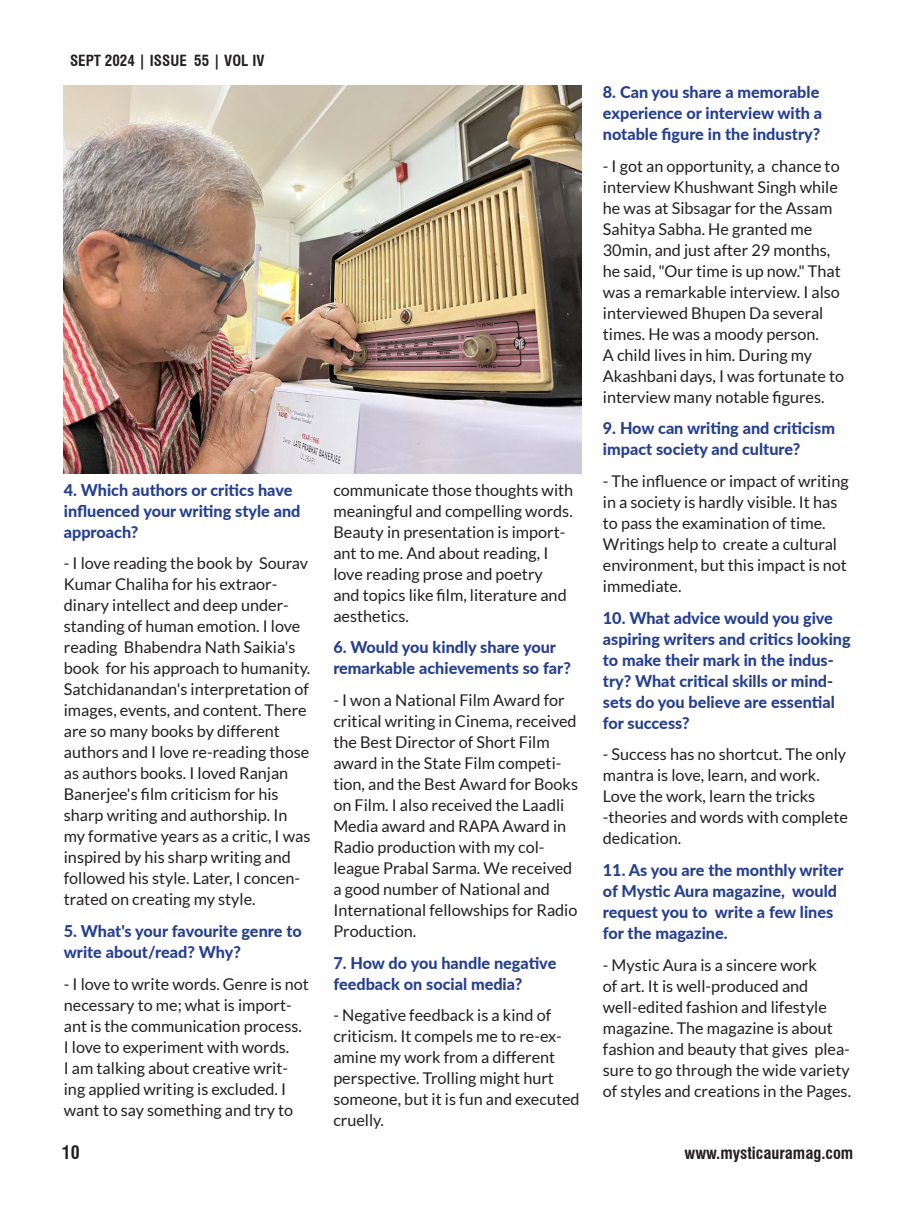
<style>
.page{position:relative;width:915px;height:1212px;background:#fff}
.page>*{position:absolute;margin:0;border:0;box-sizing:border-box;transform-origin:0 0}
.t1{font:700 condensed 18px "Swiss 721 BT";color:#231f20}
.t2{font:700 condensed 16.5px "Swiss 721 BT";color:#231f20}
.t3{font:16.2px/21px "Lato";color:#231f20}
.t4{font:800 16.2px/21px "Lato";color:#253f8e}
.t5{font:700 condensed 15px "Swiss 721 BT";color:#231f20}
</style>
<div class="page">
<img style="left:64px;top:85px;width:517px;height:388px">
<p class="t5" style="left:70px;top:51px;width:196px">Sept 2024 | Issue 55 | Vol IV</p>
<p class="t4" style="left:64px;top:479px;width:238px">4. Which authors or critics have influenced your writing style and approach?</p>
<p class="t3" style="left:64px;top:553px;width:248px">- I love reading the book by Sourav Kumar Chaliha for his extraor&shy;dinary intellect and deep under&shy;standing of human emotion. I love reading Bhabendra Nath Saikia's book for his approach to humanity.<br>Satchidanandan's interpretation of images, events, and content. There are so many books by different authors and I love re-reading those as authors books. I loved Ranjan Banerjee's film criticism for his sharp writing and authorship. In my formative years as a critic, I was inspired by his sharp writing and followed his style. Later, I concen&shy;trated on creating my style.</p>
<p class="t4" style="left:64px;top:920px;width:239px">5. What's your favourite genre to write about/read? Why?</p>
<p class="t3" style="left:64px;top:973px;width:246px">- I love to write words. Genre is not necessary to me; what is import&shy;ant is the communication process.<br>I love to experiment with words.<br>I am talking about creative writ&shy;ing applied writing is excluded. I want to say something and try to</p>
<p class="t3" style="left:333px;top:479px;width:241px">communicate those thoughts with meaningful and compelling words.<br>Beauty in presentation is import&shy;ant to me. And about reading, I love reading prose and poetry and topics like film, literature and aesthetics.</p>
<p class="t4" style="left:333px;top:636px;width:239px">6. Would you kindly share your remarkable achievements so far?</p>
<p class="t3" style="left:333px;top:689px;width:246px">- I won a National Film Award for critical writing in Cinema, received the Best Director of Short Film award in the State Film competi&shy;tion, and the Best Award for Books on Film. I also received the Laadli<br>Media award and RAPA Award in<br>Radio production with my col&shy;league Prabal Sarma. We received a good number of National and<br>International fellowships for Radio<br>Production.</p>
<p class="t4" style="left:333px;top:951px;width:224px">7. How do you handle negative feedback on social media?</p>
<p class="t3" style="left:333px;top:1005px;width:248px">- Negative feedback is a kind of criticism. It compels me to re-ex&shy;amine my work from a different perspective. Trolling might hurt someone, but it is fun and executed cruelly.</p>
<p class="t4" style="left:602px;top:81px;width:221px">8. Can you share a memorable experience or interview with a notable figure in the industry?</p>
<p class="t3" style="left:602px;top:155px;width:243px">- I got an opportunity, a chance to interview Khushwant Singh while he was at Sibsagar for the Assam<br>Sahitya Sabha. He granted me<br>30min, and just after 29 months, he said, "Our time is up now." That was a remarkable interview. I also interviewed Bhupen Da several times. He was a moody person.<br>A child lives in him. During my<br>Akashbani days, I was fortunate to interview many notable figures.</p>
<p class="t4" style="left:602px;top:417px;width:233px">9. How can writing and criticism impact society and culture?</p>
<p class="t3" style="left:602px;top:470px;width:247px">- The influence or impact of writing in a society is hardly visible. It has to pass the examination of time.<br>Writings help to create a cultural environment, but this impact is not immediate.</p>
<p class="t4" style="left:602px;top:606px;width:249px">10. What advice would you give aspiring writers and critics looking to make their mark in the indus&shy;try? What critical skills or mind&shy;sets do you believe are essential for success?</p>
<p class="t3" style="left:602px;top:744px;width:246px">- Success has no shortcut. The only mantra is love, learn, and work.<br>Love the work, learn the tricks -theories and words with complete dedication.</p>
<p class="t4" style="left:602px;top:859px;width:242px">11. As you are the monthly writer of Mystic Aura magazine, would request you to write a few lines for the magazine.</p>
<p class="t3" style="left:602px;top:954px;width:250px">- Mystic Aura is a sincere work<br>of art. It is well-produced and well-edited fashion and lifestyle magazine. The magazine is about fashion and beauty that gives plea&shy;sure to go through the wide variety of styles and creations in the Pages.</p>
<p class="t1" style="left:62px;top:1141px;width:19px">10</p>
<p class="t2" style="left:684px;top:1143px;width:170px">www.mysticauramag.com</p>
</div>
